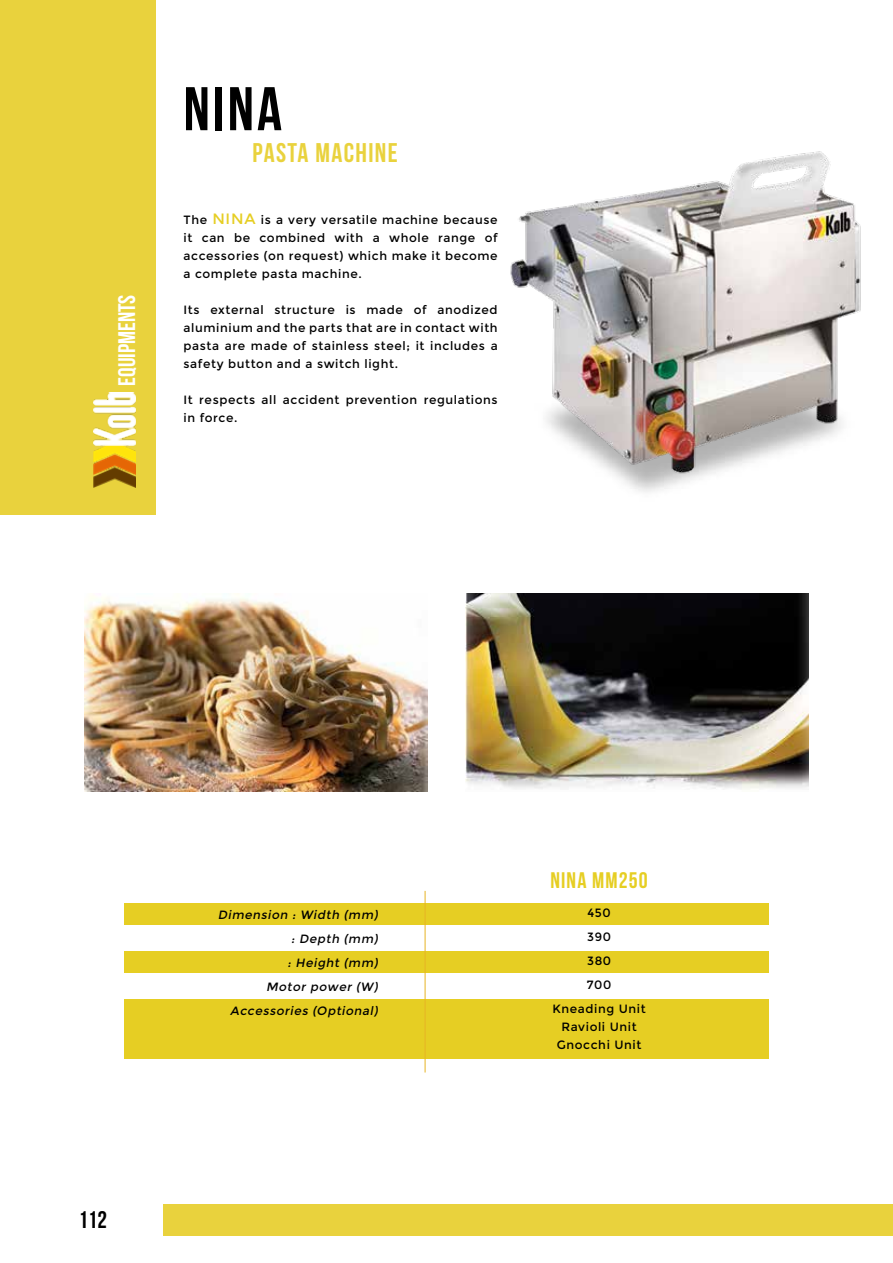
<style>
.page{position:relative;width:893px;height:1263px;background:#fff}
.page>*{position:absolute;margin:0;border:0;box-sizing:border-box;transform-origin:0 0}
.t1{font:61.5px "Bebas Neue";color:#000}
.t2{font:27px "Bebas Neue";letter-spacing:.05em;color:#e9d23d}
.t3{font:24px "Bebas Neue";color:#fff}
.t4{font:24px "Bebas Neue";color:#000}
.t5{font:22.5px "Bebas Neue";letter-spacing:.05em;color:#e6ce23}
.t6{font:12px/18px "Montserrat";letter-spacing:.05em;color:#000;text-align:justify}
.t7{font:italic 12px/24px "Montserrat";color:#000;text-align:right}
.s1{font-size:15px;color:#e6ce23}
</style>
<div class="page">
<div style="left:0;top:0;width:155px;height:515px;background:#e9d23d"></div>
<div style="left:163px;top:1204px;width:729px;height:31px;background:#e9d23d"></div>
<img style="left:93px;top:393px;width:42px;height:95px">
<img style="left:510px;top:151px;width:351px;height:330px">
<img style="left:84px;top:593px;width:343px;height:199px">
<img style="left:466px;top:593px;width:343px;height:197px">
<div style="left:124px;top:903px;width:645px;height:22px;background:#e6ce23"></div>
<div style="left:124px;top:951px;width:645px;height:22px;background:#e6ce23"></div>
<div style="left:124px;top:999px;width:645px;height:60px;background:#e6ce23"></div>
<hr style="left:425px;top:891px;width:1px;height:181px;background:#e7b424">
<h3 class="t3" style="left:114px;top:386px;width:93px;rotate:-90deg">equipments</h3>
<h1 class="t1" style="left:184px;top:75px;width:100px">NINA</h1>
<h2 class="t2" style="left:253px;top:138px;width:146px">PASTA MACHINE</h2>
<p class="t6" style="left:184px;top:211px;width:316px">The <span class="s1">NINA</span> is a very versatile machine because it can be combined with a whole range of accessories (on request) which make it become a complete pasta machine.</p>
<p class="t6" style="left:184px;top:301px;width:316px">Its external structure is made of anodized aluminium and the parts that are in contact with pasta are made of stainless steel; it includes a safety button and a switch light.</p>
<p class="t6" style="left:184px;top:391px;width:316px">It respects all accident prevention regulations in force.</p>
<h3 class="t4" style="left:78px;top:1207px;width:30px">112</h3>
<h3 class="t5" style="left:550px;top:868px;width:99px">Nina MM250</h3>
<p class="t7" style="left:218px;top:902px;width:164px">Dimension : Width (mm) : Depth (mm)<br>: Height (mm)<br>Motor power (W)<br>Accessories (Optional)</p>
<p class="t6" style="left:552px;top:901px;width:95px;line-height:24px;text-align:center">450<br>390<br>380<br>700<br>Kneading Unit</p>
<p class="t6" style="left:557px;top:1018px;width:86px;text-align:center">Ravioli Unit<br>Gnocchi Unit</p>
</div>
